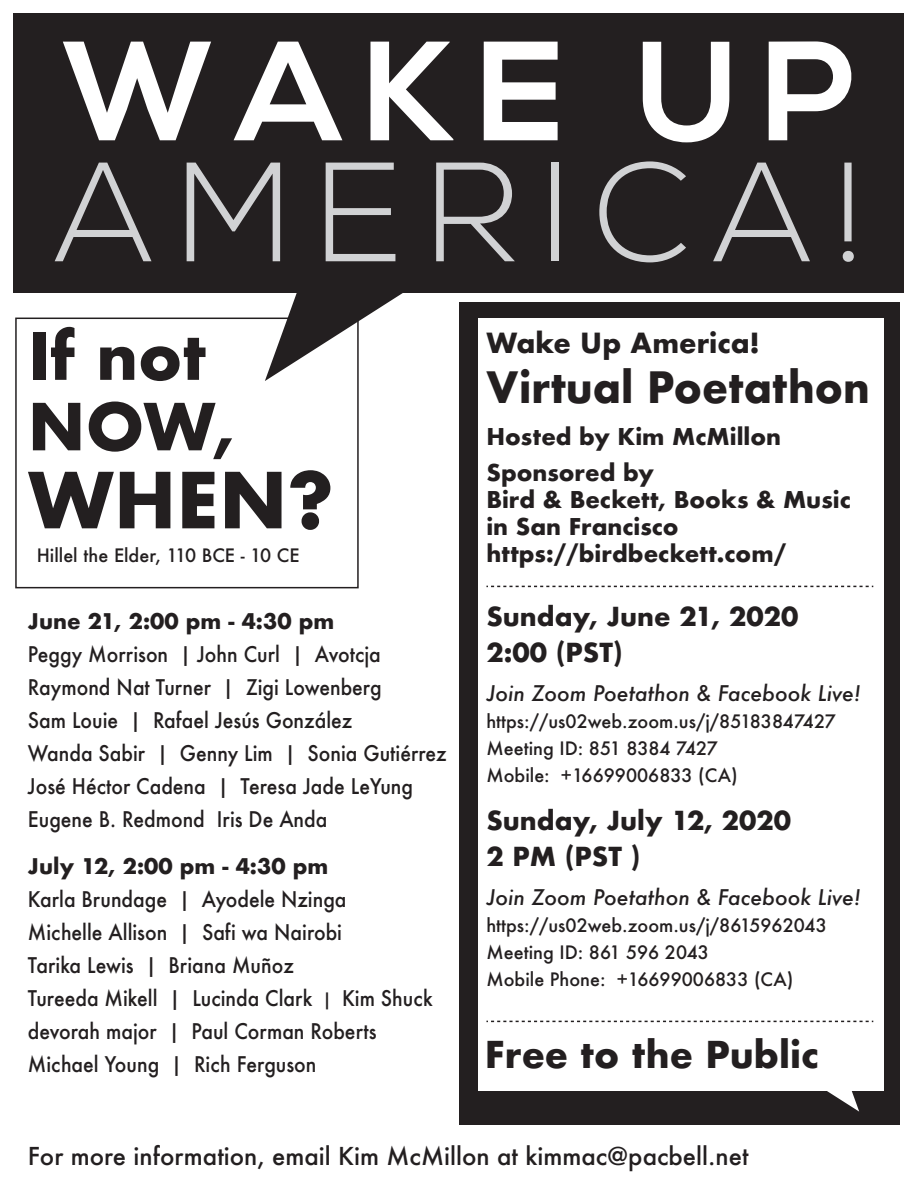
<style>
.page{position:relative;width:918px;height:1188px;background:#fff}
.page>*{position:absolute;margin:0;border:0;box-sizing:border-box;transform-origin:0 0}
.t1{font:300 141px "Nexa";letter-spacing:.17em;color:#d1d2d4}
.t2{font:700 141px "Nexa";letter-spacing:.15em;color:#fff}
.t3{font:700 75px "Futura";color:#231f20}
.t4{font:700 63px/70.5px "Futura";color:#231f20}
.t5{font:700 42px "Futura";color:#231f20;scale:.96 1}
.t6{font:700 36px "Futura";color:#231f20}
.t7{font:700 27px "Futura";color:#231f20}
.t8{font:700 25.5px/36px "Futura";color:#231f20}
.t9{font:500 24px "Futura";color:#231f20}
.t10{font:700 22.5px/27px "Futura";color:#231f20}
.t11{font:500 21px/33px "Futura";color:#231f20;scale:.92 1}
.t12{font:italic 500 21px "Futura";color:#231f20}
.t13{font:700 21px "Futura";color:#231f20}
.t14{font:500 18px/27px "Futura";color:#231f20}
.s1{font-size:18px}
</style>
<div class="page">
<div style="left:13px;top:13px;width:891px;height:279px;background:#231f20"></div>
<div style="left:460px;top:302px;width:440px;height:822px;background:#231f20"></div>
<svg style="left:265px;top:292px;width:157px;height:89px"></svg>
<div style="left:478px;top:318px;width:405px;height:772px;background:#fff"></div>
<svg style="left:486px;top:586px;width:387px;height:1px"></svg>
<svg style="left:486px;top:1020px;width:387px;height:92px"></svg>
<div style="left:15px;top:318px;width:344px;height:270px;border:2px solid #231f20"></div>
<h1 class="t2" style="left:62px;top:10px;width:796px">WAKE UP</h1>
<h1 class="t1" style="left:56px;top:132px;width:809px">AMERICA!</h1>
<h3 class="t4" style="left:28px;top:321px;width:209px">If not<br>NOW,</h3>
<h2 class="t3" style="left:28px;top:446px;width:307px">WHEN?</h2>
<p class="t14" style="left:37px;top:542px;width:264px">Hillel the Elder, 110 BCE - 10 CE</p>
<p class="t13" style="left:28px;top:606px;width:308px">June 21, 2:00 pm - 4:30 pm</p>
<p class="t11" style="left:28px;top:638px;width:457px">Peggy Morrison | John Curl | Avotcja Raymond Nat Turner | Zigi Lowenberg<br>Sam Louie | Rafael Jesús González<br>Wanda Sabir | Genny Lim | Sonia Gutiérrez José Héctor Cadena | Teresa Jade LeYung Eugene B. Redmond Iris De Anda</p>
<p class="t13" style="left:28px;top:851px;width:302px">July 12, 2:00 pm - 4:30 pm</p>
<p class="t11" style="left:28px;top:883px;width:441px">Karla Brundage | Ayodele Nzinga<br>Michelle Allison | Safi wa Nairobi<br>Tarika Lewis | Briana Muñoz<br>Tureeda Mikell | Lucinda Clark <span class="s1">|</span> Kim Shuck devorah major | Paul Corman Roberts Michael Young | Rich Ferguson</p>
<p class="t7" style="left:486px;top:324px;width:275px">Wake Up America!</p>
<h3 class="t5" style="left:486px;top:357px;width:401px">Virtual Poetathon</h3>
<p class="t10" style="left:486px;top:418px;width:296px;line-height:36px">Hosted by Kim McMillon<br>Sponsored by</p>
<p class="t10" style="left:486px;top:486px;width:366px">Bird &amp; Beckett, Books &amp; Music in San Francisco https://birdbeckett.com/</p>
<p class="t8" style="left:486px;top:598px;width:313px">Sunday, June 21, 2020<br>2:00 (PST)</p>
<p class="t12" style="left:486px;top:678px;width:376px">Join Zoom Poetathon &amp; Facebook Live!</p>
<p class="t14" style="left:486px;top:707px;width:351px">https://us02web.zoom.us/j/85183847427<br>Meeting ID: 851 8384 7427<br>Mobile: +16699006833 (CA)</p>
<p class="t8" style="left:486px;top:802px;width:306px">Sunday, July 12, 2020<br>2 PM (PST )</p>
<p class="t12" style="left:486px;top:882px;width:376px">Join Zoom Poetathon &amp; Facebook Live!</p>
<p class="t14" style="left:486px;top:911px;width:342px">https://us02web.zoom.us/j/8615962043<br>Meeting ID: 861 596 2043<br>Mobile Phone: +16699006833 (CA)</p>
<h3 class="t6" style="left:485px;top:1028px;width:335px">Free to the Public</h3>
<p class="t9" style="left:28px;top:1140px;width:722px">For more information, email Kim McMillon at kimmac@pacbell.net</p>
</div>
